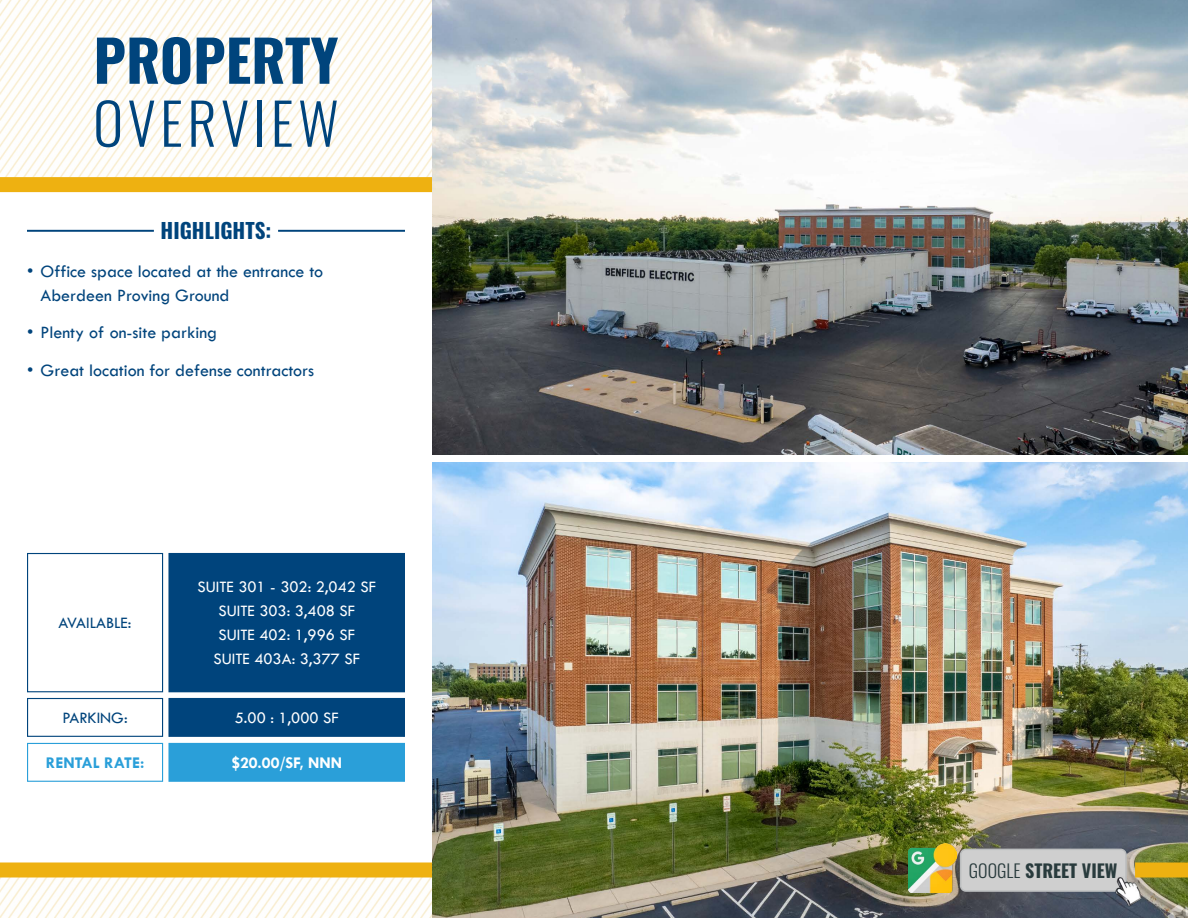
<style>
.page{position:relative;width:1188px;height:918px;background:#fff}
.page>*{position:absolute;margin:0;border:0;box-sizing:border-box;transform-origin:0 0}
.t1{font:700 57px "Oswald";color:#00447c}
.t2{font:300 57px "Oswald";letter-spacing:.08em;color:#00447c}
.t3{font:700 21px "Oswald";color:#00447c}
.t4{font:18px/24px "Tw Cen";color:#00447c}
.t5{font:700 18px "Oswald";color:#293b3d}
.t6{font:16.5px/24px "Tw Cen";color:#fff;text-align:center}
.t7{font:16.5px "Tw Cen";color:#00447c}
.t8{font:700 16.5px "Tw Cen";color:#fff}
.t9{font:700 16.5px "Tw Cen";color:#2a9fd9}
.s1{font-weight:300}
</style>
<div class="page">
<img style="left:0;top:0;width:432px;height:918px">
<div style="left:0;top:186px;width:1188px;height:684px;background:#fff"></div>
<div style="left:0;top:177px;width:432px;height:15px;background:#eeb111"></div>
<img style="left:432px;top:0;width:756px;height:455px">
<div style="left:0;top:862px;width:432px;height:16px;background:#eeb111"></div>
<img style="left:432px;top:463px;width:756px;height:455px">
<div style="left:1135px;top:862px;width:53px;height:16px;background:#eeb111"></div>
<img style="left:908px;top:844px;width:49px;height:48px">
<div style="left:961px;top:849px;width:165px;height:42px;background:#cfcfcf;border-radius:5px"></div>
<div style="left:960px;top:849px;width:167px;height:43px;border:2px solid #bcbebf;border-radius:5px"></div>
<img style="left:1115px;top:877px;width:27px;height:29px">
<hr style="left:278px;top:230px;width:127px;height:2px;background:#00447c">
<hr style="left:27px;top:230px;width:127px;height:2px;background:#00447c">
<div style="left:27px;top:553px;width:136px;height:139px;border:1px solid #00447c"></div>
<div style="left:169px;top:554px;width:235px;height:138px;background:#00447c"></div>
<div style="left:168px;top:553px;width:237px;height:139px;border:1px solid #00447c"></div>
<div style="left:27px;top:698px;width:136px;height:39px;border:1px solid #00447c"></div>
<div style="left:169px;top:699px;width:235px;height:37px;background:#00447c"></div>
<div style="left:168px;top:698px;width:237px;height:39px;border:1px solid #00447c"></div>
<div style="left:27px;top:743px;width:136px;height:39px;border:1px solid #2a9fd9"></div>
<div style="left:169px;top:743px;width:235px;height:38px;background:#2a9fd9"></div>
<div style="left:168px;top:743px;width:237px;height:39px;border:1px solid #2a9fd9"></div>
<h1 class="t1" style="left:94px;top:31px;width:246px">PROPERTY</h1>
<h1 class="t2" style="left:93px;top:73px;width:247px">OVERVIEW</h1>
<p class="t3" style="left:161px;top:220px;width:112px">HIGHLIGHTS:</p>
<p class="t4" style="left:40px;top:259px;width:284px;text-indent:-14px">• Office space located at the entrance to<br>Aberdeen Proving Ground</p>
<p class="t4" style="left:27px;top:320px;width:192px">• Plenty of on-site parking</p>
<p class="t4" style="left:27px;top:358px;width:289px">• Great location for defense contractors</p>
<p class="t7" style="left:59px;top:613px;width:74px">AVAILABLE:</p>
<p class="t6" style="left:198px;top:575px;width:180px">SUITE 301 - 302: 2,042 SF<br>SUITE 303: 3,408 SF<br>SUITE 402: 1,996 SF<br>SUITE 403A: 3,377 SF</p>
<p class="t7" style="left:62px;top:708px;width:67px">PARKING:</p>
<p class="t6" style="left:235px;top:706px;width:105px">5.00 : 1,000 SF</p>
<p class="t9" style="left:46px;top:753px;width:100px">RENTAL RATE:</p>
<p class="t8" style="left:231px;top:753px;width:112px">$20.00/SF, NNN</p>
<p class="t5" style="left:969px;top:861px;width:150px"><span class="s1">GOOGLE</span> STREET VIEW</p>
</div>
